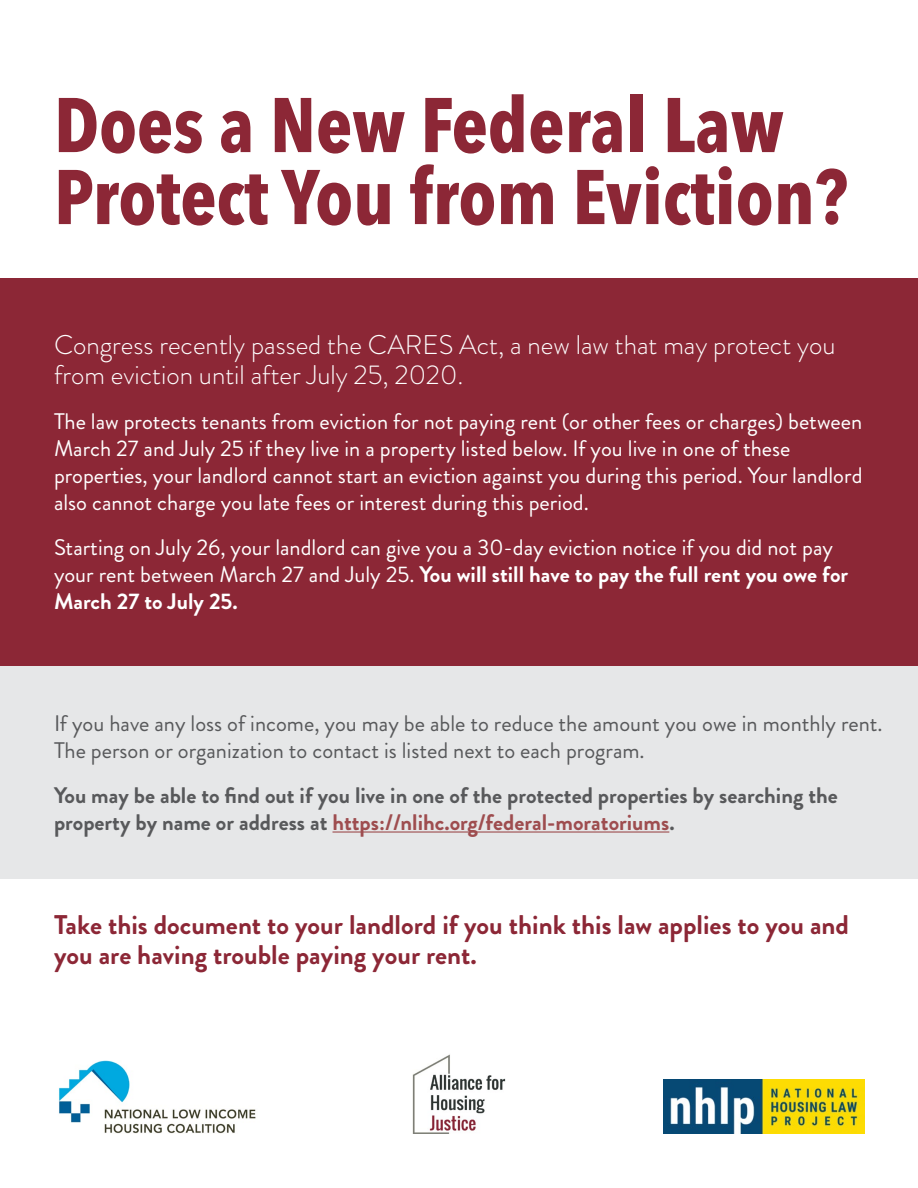
<style>
.page{position:relative;width:918px;height:1188px;background:#fff}
.page>*{position:absolute;margin:0;border:0;box-sizing:border-box;transform-origin:0 0}
.t1{font:700 76.5px/72px "Avenir Next Condensed";color:#8c2736}
.t2{font:700 27px/30px "Brandon Grotesque";color:#8c2736}
.t3{font:300 27px/30px "Brandon Grotesque";color:#fff}
.t4{font:22.5px/27px "Brandon Grotesque";color:#fff}
.t5{font:700 22.5px/27px "Brandon Grotesque";color:#58595b}
.t6{font:22.5px/27px "Brandon Grotesque";color:#58595b}
.s1{font-weight:700}
.s2{color:#9e4d4f}
</style>
<div class="page">
<img style="left:663px;top:1080px;width:201px;height:54px">
<img style="left:412px;top:1054px;width:94px;height:80px">
<img style="left:59px;top:1061px;width:197px;height:73px">
<div style="left:0;top:278px;width:918px;height:388px;background:#8c2736"></div>
<div style="left:0;top:666px;width:918px;height:213px;background:#e6e7e8"></div>
<hr style="left:333px;top:831px;width:336px;height:2px;background:#9e4d4f">
<h1 class="t1" style="left:54px;top:89px;width:795px">Does a New Federal Law<br>Protect You from Eviction?</h1>
<p class="t3" style="left:54px;top:330px;width:783px">Congress recently passed the CARES Act, a new law that may protect you from eviction until after July 25, 2020.</p>
<p class="t4" style="left:54px;top:408px;width:810px">The law protects tenants from eviction for not paying rent (or other fees or charges) between March 27 and July 25 if they live in a property listed below. If you live in one of these properties, your landlord cannot start an eviction against you during this period. Your landlord also cannot charge you late fees or interest during this period.</p>
<p class="t4" style="left:54px;top:534px;width:796px">Starting on July 26, your landlord can give you a 30-day eviction notice if you did not pay your rent between March 27 and July 25. <span class="s1">You will still have to pay the full rent you owe for<br>March 27 to July 25.</span></p>
<p class="t6" style="left:54px;top:710px;width:830px">If you have any loss of income, you may be able to reduce the amount you owe in monthly rent.<br>The person or organization to contact is listed next to each program.</p>
<p class="t5" style="left:54px;top:782px;width:785px">You may be able to find out if you live in one of the protected properties by searching the property by name or address at <span class="s2">https://nlihc.org/federal-moratoriums</span>.</p>
<p class="t2" style="left:54px;top:910px;width:797px">Take this document to your landlord if you think this law applies to you and you are having trouble paying your rent.</p>
</div>
